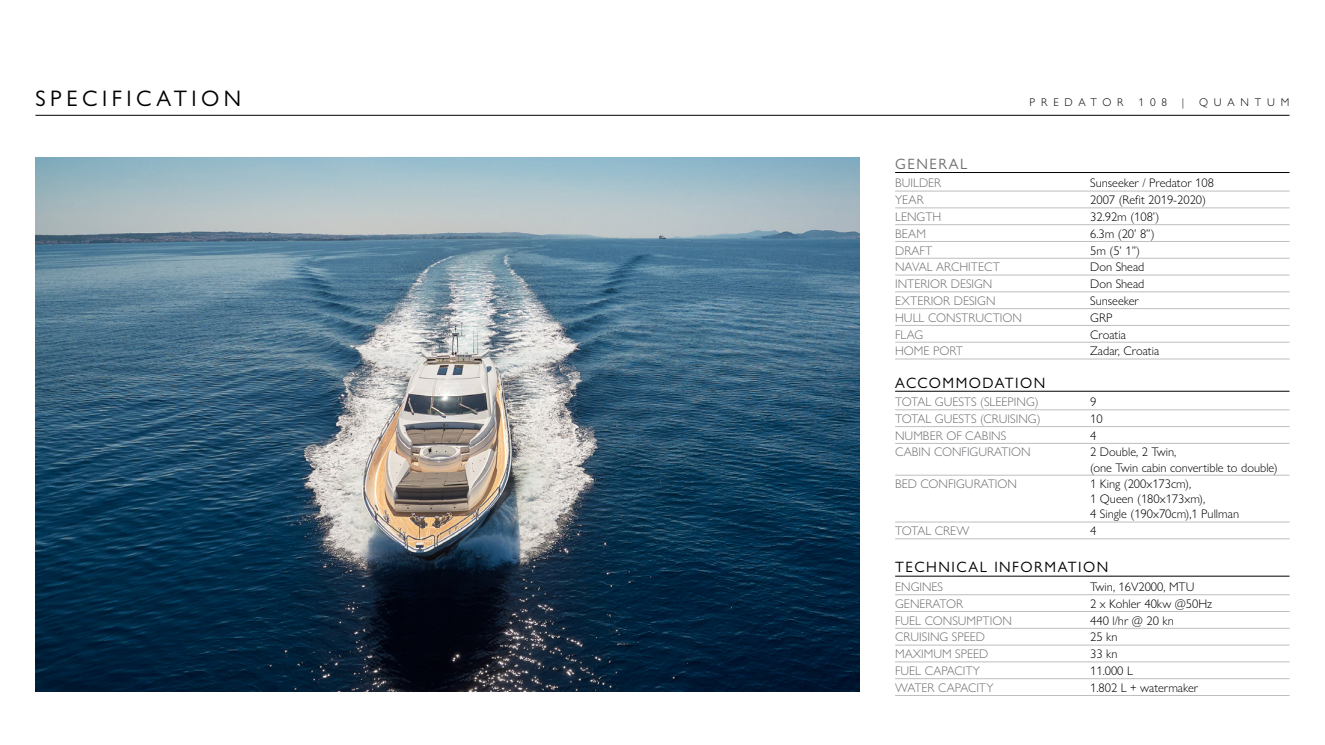
<style>
.page{position:relative;width:1325px;height:745px;background:#fff}
.page>*{position:absolute;margin:0;border:0;box-sizing:border-box;transform-origin:0 0}
.t1{font:22.5px "Gill Sans Nova";letter-spacing:.2em;color:#000}
.t2{font:15px "Gill Sans Nova";letter-spacing:.1em;color:#000}
.t3{font:15px "Gill Sans Nova";letter-spacing:.1em;color:#6d6e71}
.t4{font:300 12.5px/15px "Gill Sans Nova";color:#000}
.t5{font:300 12.5px "Gill Sans Nova";color:#6d6e71}
.t6{font:300 11.25px "Gill Sans Nova";letter-spacing:.52em;color:#000}
</style>
<div class="page">
<img style="left:35px;top:158px;width:824px;height:533px">
<hr style="left:35px;top:115px;width:1254px;height:1px;background:#000">
<hr style="left:895px;top:172px;width:394px;height:1px;background:#000">
<hr style="left:895px;top:191px;width:394px;height:1px;background:#bcbec0">
<hr style="left:895px;top:207px;width:394px;height:1px;background:#bcbec0">
<hr style="left:895px;top:224px;width:394px;height:1px;background:#bcbec0">
<hr style="left:895px;top:241px;width:394px;height:1px;background:#bcbec0">
<hr style="left:895px;top:258px;width:394px;height:1px;background:#bcbec0">
<hr style="left:895px;top:275px;width:394px;height:1px;background:#bcbec0">
<hr style="left:895px;top:291px;width:394px;height:1px;background:#bcbec0">
<hr style="left:895px;top:308px;width:394px;height:1px;background:#bcbec0">
<hr style="left:895px;top:325px;width:394px;height:1px;background:#bcbec0">
<hr style="left:895px;top:342px;width:394px;height:1px;background:#bcbec0">
<hr style="left:895px;top:358px;width:394px;height:1px;background:#bcbec0">
<hr style="left:895px;top:391px;width:394px;height:1px;background:#000">
<hr style="left:895px;top:409px;width:394px;height:1px;background:#bcbec0">
<hr style="left:895px;top:426px;width:394px;height:1px;background:#bcbec0">
<hr style="left:895px;top:443px;width:394px;height:1px;background:#bcbec0">
<hr style="left:895px;top:474px;width:394px;height:1px;background:#bcbec0">
<hr style="left:895px;top:521px;width:394px;height:1px;background:#bcbec0">
<hr style="left:895px;top:538px;width:394px;height:1px;background:#bcbec0">
<hr style="left:895px;top:575px;width:394px;height:1px;background:#000">
<hr style="left:895px;top:594px;width:394px;height:1px;background:#bcbec0">
<hr style="left:895px;top:611px;width:394px;height:1px;background:#bcbec0">
<hr style="left:895px;top:627px;width:394px;height:1px;background:#bcbec0">
<hr style="left:895px;top:644px;width:394px;height:1px;background:#bcbec0">
<hr style="left:895px;top:661px;width:394px;height:1px;background:#bcbec0">
<hr style="left:895px;top:678px;width:394px;height:1px;background:#bcbec0">
<hr style="left:895px;top:694px;width:394px;height:1px;background:#bcbec0">
<h1 class="t1" style="left:35px;top:85px;width:207px">SPECIFICATION</h1>
<p class="t6" style="left:1029px;top:96px;width:96px">PREDATOR</p>
<p class="t6" style="left:1138px;top:96px;width:30px">108</p>
<p class="t6" style="left:1182px;top:96px;width:4px">|</p>
<p class="t6" style="left:1199px;top:96px;width:92px">QUANTUM</p>
<p class="t3" style="left:895px;top:154px;width:74px">GENERAL</p>
<p class="t5" style="left:895px;top:175px;width:48px">BUILDER</p>
<p class="t4" style="left:1090px;top:175px;width:125px">Sunseeker / Predator 108</p>
<p class="t5" style="left:895px;top:192px;width:30px">YEAR</p>
<p class="t4" style="left:1090px;top:192px;width:117px">2007 (Refit 2019-2020)</p>
<p class="t5" style="left:895px;top:209px;width:48px">LENGTH</p>
<p class="t4" style="left:1090px;top:209px;width:70px">32.92m (108’)</p>
<p class="t5" style="left:895px;top:226px;width:32px">BEAM</p>
<p class="t4" style="left:1090px;top:226px;width:66px">6.3m (20’ 8”)</p>
<p class="t5" style="left:895px;top:242px;width:39px">DRAFT</p>
<p class="t4" style="left:1090px;top:242px;width:51px">5m (5’ 1”)</p>
<p class="t5" style="left:895px;top:259px;width:106px">NAVAL ARCHITECT</p>
<p class="t4" style="left:1090px;top:259px;width:56px">Don Shead</p>
<p class="t5" style="left:895px;top:276px;width:99px">INTERIOR DESIGN</p>
<p class="t4" style="left:1090px;top:276px;width:56px">Don Shead</p>
<p class="t5" style="left:895px;top:293px;width:102px">EXTERIOR DESIGN</p>
<p class="t4" style="left:1090px;top:293px;width:50px">Sunseeker</p>
<p class="t5" style="left:895px;top:309px;width:128px">HULL CONSTRUCTION</p>
<p class="t4" style="left:1090px;top:309px;width:24px">GRP</p>
<p class="t5" style="left:895px;top:326px;width:30px">FLAG</p>
<p class="t4" style="left:1090px;top:326px;width:37px">Croatia</p>
<p class="t5" style="left:895px;top:343px;width:69px">HOME PORT</p>
<p class="t4" style="left:1090px;top:343px;width:70px">Zadar, Croatia</p>
<p class="t2" style="left:895px;top:373px;width:152px">ACCOMMODATION</p>
<p class="t5" style="left:895px;top:394px;width:145px">TOTAL GUESTS (SLEEPING)</p>
<p class="t4" style="left:1090px;top:394px;width:8px">9</p>
<p class="t5" style="left:895px;top:411px;width:147px">TOTAL GUESTS (CRUISING)</p>
<p class="t4" style="left:1090px;top:411px;width:14px">10</p>
<p class="t5" style="left:895px;top:427px;width:113px">NUMBER OF CABINS</p>
<p class="t4" style="left:1090px;top:427px;width:8px">4</p>
<p class="t5" style="left:895px;top:444px;width:137px">CABIN CONFIGURATION</p>
<p class="t4" style="left:1090px;top:444px;width:189px">2 Double, 2 Twin,<br>(one Twin cabin convertible to double)</p>
<p class="t5" style="left:895px;top:476px;width:123px">BED CONFIGURATION</p>
<p class="t4" style="left:1090px;top:476px;width:150px">1 King (200x173cm),<br>1 Queen (180x173xm),<br>4 Single (190x70cm),1 Pullman</p>
<p class="t5" style="left:895px;top:523px;width:76px">TOTAL CREW</p>
<p class="t4" style="left:1090px;top:523px;width:8px">4</p>
<p class="t2" style="left:895px;top:558px;width:215px">TECHNICAL INFORMATION</p>
<p class="t5" style="left:895px;top:578px;width:49px">ENGINES</p>
<p class="t4" style="left:1090px;top:578px;width:106px">Twin, 16V2000, MTU</p>
<p class="t5" style="left:895px;top:595px;width:70px">GENERATOR</p>
<p class="t4" style="left:1090px;top:595px;width:124px">2 x Kohler 40kw @50Hz</p>
<p class="t5" style="left:895px;top:612px;width:118px">FUEL CONSUMPTION</p>
<p class="t4" style="left:1090px;top:612px;width:85px">440 l/hr @ 20 kn</p>
<p class="t5" style="left:895px;top:629px;width:91px">CRUISING SPEED</p>
<p class="t4" style="left:1090px;top:629px;width:29px">25 kn</p>
<p class="t5" style="left:895px;top:646px;width:95px">MAXIMUM SPEED</p>
<p class="t4" style="left:1090px;top:646px;width:29px">33 kn</p>
<p class="t5" style="left:895px;top:662px;width:86px">FUEL CAPACITY</p>
<p class="t4" style="left:1090px;top:662px;width:44px">11.000 L</p>
<p class="t5" style="left:895px;top:679px;width:100px">WATER CAPACITY</p>
<p class="t4" style="left:1090px;top:679px;width:110px">1.802 L + watermaker</p>
</div>
